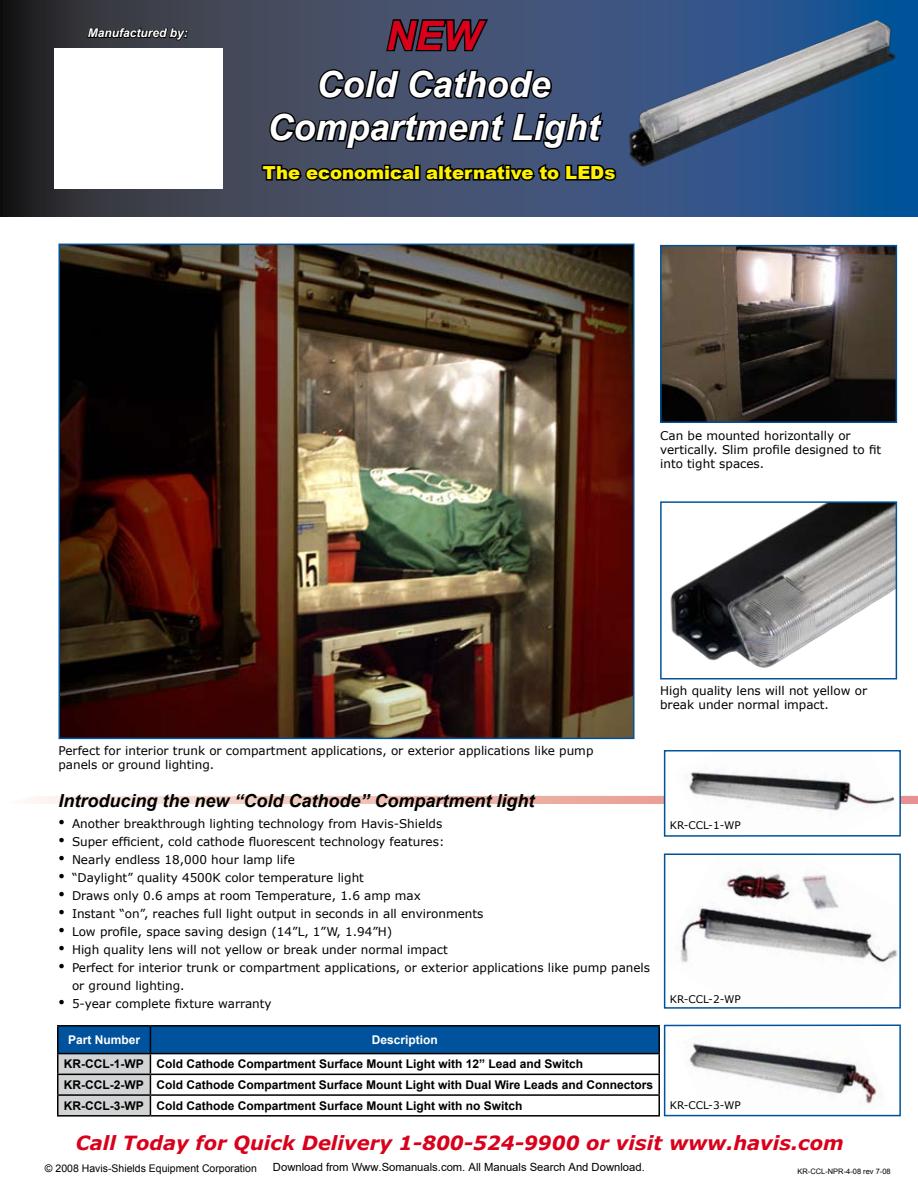
<style>
.page{position:relative;width:918px;height:1188px;background:#fff}
.page>*{position:absolute;margin:0;border:0;box-sizing:border-box;transform-origin:0 0}
.t1{font:italic 700 40.5px "Arial";color:#d9001c}
.t2{font:italic 700 36px/43.2px "Arial";color:#fff;text-align:center}
.t3{font:italic 700 19.5px "Verdana";color:#d9001c}
.t4{font:italic 700 18px "Arial";color:#000}
.t5{font:900 18px "Arial";color:#fff200}
.t6{font:12px/14.4px "Verdana";color:#000}
.t7{font:700 12px/20.7px "Arial";color:#000}
.t8{font:700 12px "Arial";color:#fff}
.t9{font:italic 700 12px "Arial";color:#fff}
.t10{font:11.25px "Arial";color:#000}
.t11{font:10.5px "Arial";color:#000}
.t12{font:10.5px "Verdana";color:#000}
.t13{font:7.5px "Arial";color:#000}
.s1{font-family:"Times New Roman";font-size:18px}
</style>
<div class="page">
<svg style="left:0;top:0;width:918px;height:217px;background:#384965"></svg>
<svg style="left:384px;top:17px;width:106px;height:37px;background:#293041"></svg>
<svg style="left:33px;top:796px;width:885px;height:8px;background:#f1c5bb"></svg>
<img style="left:54px;top:49px;width:168px;height:139px">
<svg style="left:86px;top:17px;width:102px;height:28px;background:#2c2d34"></svg>
<svg style="left:317px;top:66px;width:237px;height:35px;background:#283041"></svg>
<svg style="left:268px;top:109px;width:337px;height:42px;background:#2c3548"></svg>
<img style="left:61px;top:247px;width:570px;height:489px">
<div style="left:58px;top:244px;width:576px;height:495px;border:2px solid #00539b"></div>
<img style="left:615px;top:4px;width:281px;height:178px">
<img style="left:670px;top:504px;width:224px;height:164px">
<div style="left:660px;top:501px;width:237px;height:179px;border:2px solid #00539b"></div>
<img style="left:663px;top:248px;width:231px;height:172px">
<div style="left:660px;top:245px;width:237px;height:178px;border:2px solid #00539b"></div>
<div style="left:150px;top:1026px;width:509px;height:28px;background:#00529c"></div>
<hr style="left:57px;top:1025px;width:93px;height:2px;background:#000">
<hr style="left:150px;top:1025px;width:510px;height:2px;background:#000">
<hr style="left:658px;top:1027px;width:2px;height:26px;background:#000">
<hr style="left:150px;top:1053px;width:510px;height:1px;background:#000">
<hr style="left:658px;top:1054px;width:2px;height:20px;background:#000">
<hr style="left:150px;top:1074px;width:510px;height:1px;background:#000">
<hr style="left:150px;top:1094px;width:510px;height:2px;background:#000">
<svg style="left:57px;top:1027px;width:94px;height:88px;background:#859db3"></svg>
<svg style="left:658px;top:1075px;width:2px;height:40px"></svg>
<hr style="left:57px;top:1115px;width:93px;height:2px;background:#000">
<hr style="left:150px;top:1115px;width:510px;height:2px;background:#000">
<svg style="left:260px;top:161px;width:359px;height:25px;background:#262d3d"></svg>
<img style="left:680px;top:871px;width:218px;height:93px">
<div style="left:664px;top:854px;width:237px;height:155px;border:2px solid #00539b"></div>
<div style="left:665px;top:751px;width:235px;height:85px;background:#fff"></div>
<img style="left:689px;top:770px;width:206px;height:42px">
<div style="left:664px;top:750px;width:237px;height:87px;border:2px solid #00539b"></div>
<img style="left:689px;top:1043px;width:194px;height:62px">
<div style="left:664px;top:1025px;width:237px;height:91px;border:2px solid #00539b"></div>
<p class="t9" style="left:88px;top:25px;width:102px">Manufactured by:</p>
<h1 class="t1" style="left:386px;top:9px;width:96px">NEW</h1>
<h2 class="t2" style="left:268px;top:64px;width:333px">Cold Cathode<br>Compartment Light</h2>
<h3 class="t5" style="left:263px;top:160px;width:354px">The economical alternative to LEDs</h3>
<p class="t6" style="left:660px;top:428px;width:223px">Can be mounted horizontally or vertically. Slim profile designed to fit into tight spaces.</p>
<p class="t6" style="left:660px;top:683px;width:209px">High quality lens will not yellow or break under normal impact.</p>
<p class="t6" style="left:58px;top:743px;width:536px">Perfect for interior trunk or compartment applications, or exterior applications like pump panels or ground lighting.</p>
<h3 class="t4" style="left:58px;top:789px;width:478px">Introducing the new “Cold Cathode” Compartment light</h3>
<p class="t6" style="left:58px;top:816px;width:385px"><span class="s1">•</span> Another breakthrough lighting technology from Havis-Shields</p>
<p class="t6" style="left:58px;top:834px;width:387px"><span class="s1">•</span> Super efficient, cold cathode fluorescent technology features:</p>
<p class="t6" style="left:58px;top:852px;width:238px"><span class="s1">•</span> Nearly endless 18,000 hour lamp life</p>
<p class="t6" style="left:58px;top:870px;width:307px"><span class="s1">•</span> “Daylight” quality 4500K color temperature light</p>
<p class="t6" style="left:58px;top:888px;width:364px"><span class="s1">•</span> Draws only 0.6 amps at room Temperature, 1.6 amp max</p>
<p class="t6" style="left:58px;top:906px;width:427px"><span class="s1">•</span> Instant “on”, reaches full light output in seconds in all environments</p>
<p class="t6" style="left:58px;top:924px;width:335px"><span class="s1">•</span> Low profile, space saving design (14”L, 1”W, 1.94”H)</p>
<p class="t6" style="left:58px;top:942px;width:391px"><span class="s1">•</span> High quality lens will not yellow or break under normal impact</p>
<p class="t6" style="left:72px;top:958px;width:580px;line-height:18px;text-indent:-14px"><span class="s1">•</span> Perfect for interior trunk or compartment applications, or exterior applications like pump panels or ground lighting.</p>
<p class="t6" style="left:58px;top:996px;width:215px"><span class="s1">•</span> 5-year complete fixture warranty</p>
<p class="t12" style="left:670px;top:819px;width:73px">KR-CCL-1-WP</p>
<p class="t12" style="left:670px;top:992px;width:73px">KR-CCL-2-WP</p>
<p class="t8" style="left:68px;top:1032px;width:74px">Part Number</p>
<p class="t8" style="left:372px;top:1032px;width:68px">Description</p>
<p class="t7" style="left:64px;top:1054px;width:591px">KR-CCL-1-WP Cold Cathode Compartment Surface Mount Light with 12” Lead and Switch<br>KR-CCL-2-WP Cold Cathode Compartment Surface Mount Light with Dual Wire Leads and Connectors<br>KR-CCL-3-WP Cold Cathode Compartment Surface Mount Light with no Switch</p>
<p class="t12" style="left:670px;top:1099px;width:73px">KR-CCL-3-WP</p>
<h3 class="t3" style="left:76px;top:1130px;width:770px">Call Today for Quick Delivery 1-800-524-9900 or visit www.havis.com</h3>
<p class="t11" style="left:45px;top:1161px;width:213px">© 2008 Havis-Shields Equipment Corporation</p>
<p class="t10" style="left:273px;top:1160px;width:373px">Download from Www.Somanuals.com. All Manuals Search And Download.</p>
<p class="t13" style="left:797px;top:1166px;width:95px">KR-CCL-NPR-4-08 rev 7-08</p>
</div>
